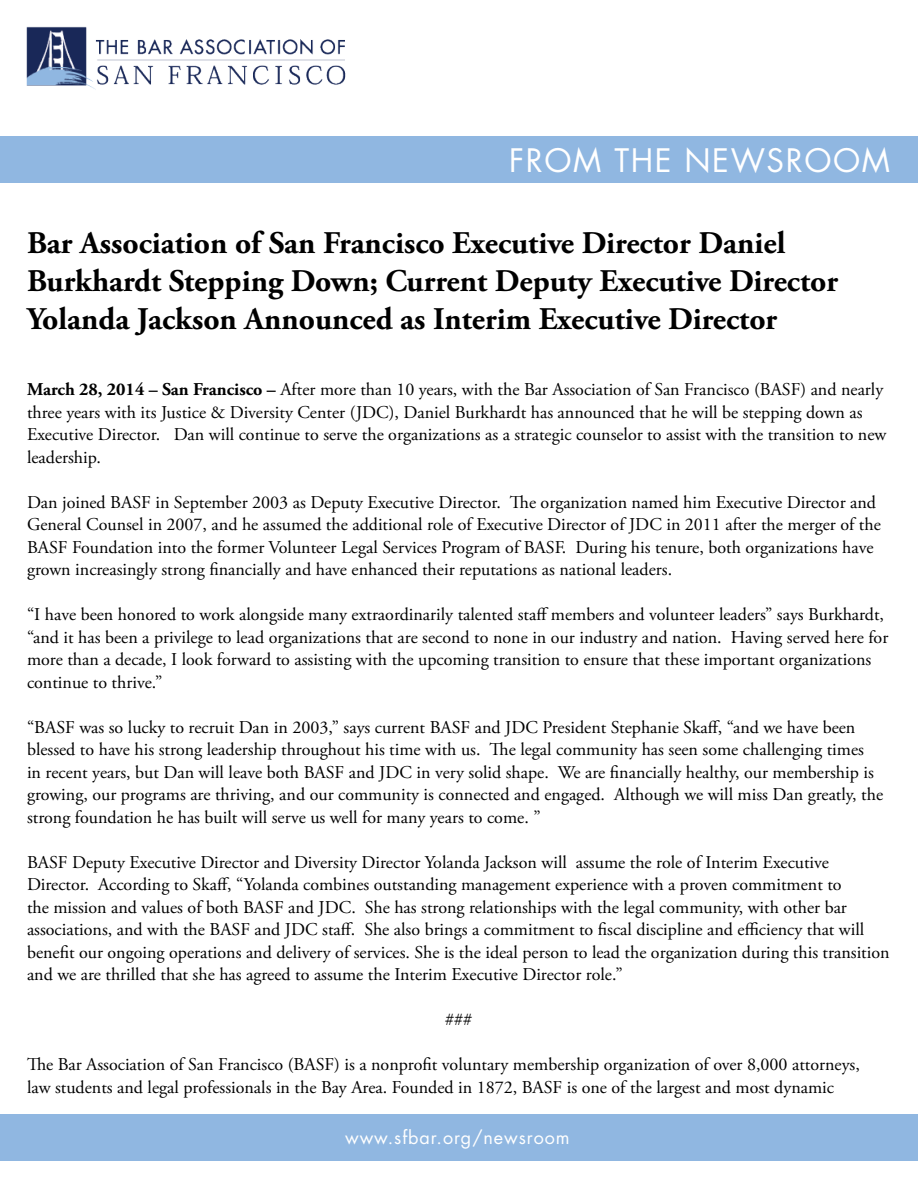
<style>
.page{position:relative;width:918px;height:1188px;background:#fff}
.page>*{position:absolute;margin:0;border:0;box-sizing:border-box;transform-origin:0 0}
.t1{font:700 31.5px/37.8px "Adobe Garamond Pro";color:#000}
.t2{font:31.5px "Futura Std";letter-spacing:.05em;color:#fff}
.t3{font:18px/22.5px "Adobe Garamond Pro";color:#000}
.t4{font:18px "Futura Std";letter-spacing:.05em;color:#fff}
.s1{font-weight:700}
</style>
<div class="page">
<img style="left:26px;top:26px;width:320px;height:64px">
<div style="left:0;top:137px;width:918px;height:46px;background:#90b7e1"></div>
<div style="left:0;top:1115px;width:918px;height:46px;background:#90b7e1"></div>
<h1 class="t2" style="left:509px;top:140px;width:382px">FROM THE NEWSROOM</h1>
<h1 class="t1" style="left:27px;top:225px;width:813px">Bar Association of San Francisco Executive Director Daniel<br>Burkhardt Stepping Down; Current Deputy Executive Director<br>Yolanda Jackson Announced as Interim Executive Director</h1>
<p class="t3" style="left:27px;top:379px;width:861px"><span class="s1">March 28, 2014 – San Francisco –</span> After more than 10 years, with the Bar Association of San Francisco (BASF) and nearly three years with its Justice &amp; Diversity Center (JDC), Daniel Burkhardt has announced that he will be stepping down as Executive Director. Dan will continue to serve the organizations as a strategic counselor to assist with the transition to new leadership.</p>
<p class="t3" style="left:27px;top:492px;width:855px">Dan joined BASF in September 2003 as Deputy Executive Director. The organization named him Executive Director and General Counsel in 2007, and he assumed the additional role of Executive Director of JDC in 2011 after the merger of the BASF Foundation into the former Volunteer Legal Services Program of BASF. During his tenure, both organizations have grown increasingly strong financially and have enhanced their reputations as national leaders.</p>
<p class="t3" style="left:27px;top:604px;width:863px">“I have been honored to work alongside many extraordinarily talented staff members and volunteer leaders” says Burkhardt, “and it has been a privilege to lead organizations that are second to none in our industry and nation. Having served here for more than a decade, I look forward to assisting with the upcoming transition to ensure that these important organizations continue to thrive.”</p>
<p class="t3" style="left:27px;top:717px;width:858px">“BASF was so lucky to recruit Dan in 2003,” says current BASF and JDC President Stephanie Skaff, “and we have been blessed to have his strong leadership throughout his time with us. The legal community has seen some challenging times<br>in recent years, but Dan will leave both BASF and JDC in very solid shape. We are financially healthy, our membership is growing, our programs are thriving, and our community is connected and engaged. Although we will miss Dan greatly, the strong foundation he has built will serve us well for many years to come. ”</p>
<p class="t3" style="left:27px;top:852px;width:864px">BASF Deputy Executive Director and Diversity Director Yolanda Jackson will assume the role of Interim Executive Director. According to Skaff, “Yolanda combines outstanding management experience with a proven commitment to<br>the mission and values of both BASF and JDC. She has strong relationships with the legal community, with other bar associations, and with the BASF and JDC staff. She also brings a commitment to fiscal discipline and efficiency that will benefit our ongoing operations and delivery of services. She is the ideal person to lead the organization during this transition and we are thrilled that she has agreed to assume the Interim Executive Director role.”</p>
<p class="t3" style="left:445px;top:1009px;width:28px">###</p>
<p class="t3" style="left:27px;top:1054px;width:834px">The Bar Association of San Francisco (BASF) is a nonprofit voluntary membership organization of over 8,000 attorneys, law students and legal professionals in the Bay Area. Founded in 1872, BASF is one of the largest and most dynamic</p>
<p class="t4" style="left:345px;top:1126px;width:226px">www.sfbar.org/newsroom</p>
</div>
